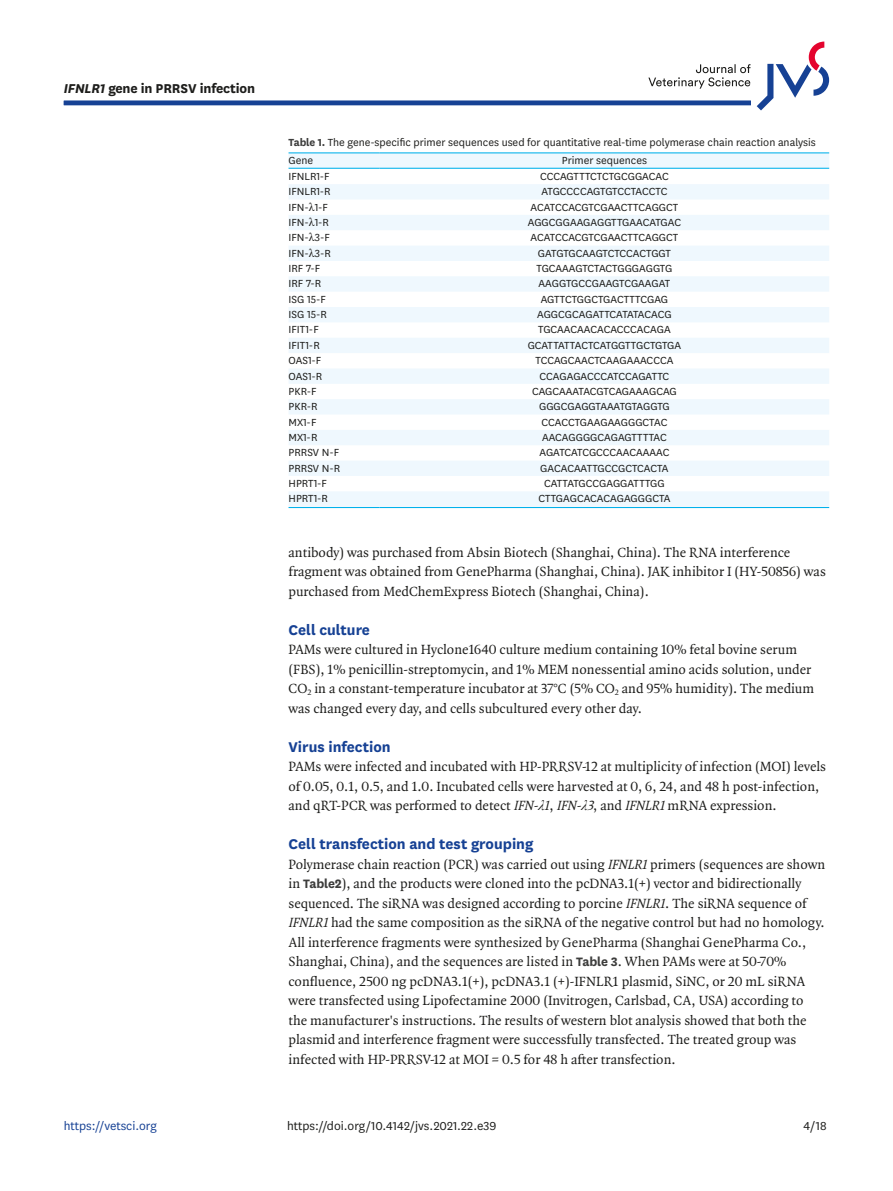
<style>
.page{position:relative;width:893px;height:1191px;background:#fff}
.page>*{position:absolute;margin:0;border:0;box-sizing:border-box;transform-origin:0 0}
.body_title2{font:700 16.5px "National";color:#164194}
.alt-title-type{font:700 15px "National";letter-spacing:-.01em;color:#1d1d1b}
.body_p_first{font:14.25px/19.5px "Quadraat OT";color:#1d1d1b}
.doi_running_footer{font:13.5px "National";color:#1d1d1b}
.t1{font:13.5px "National";color:#164194}
.tbody_entry{font:12px "National";color:#1d1d1b}
.table-wrap_caption{font:12px "National";color:#1d1d1b}
.thead_entry{font:12px "National";color:#1d1d1b}
.s1{font-style:italic}
.s2{font-weight:700;color:#3d3d3c}
.s3{font-family:"Times New Roman"}
.s4{font-family:"Times New Roman";font-style:italic}
.s5{font-family:"National";font-weight:700;color:#3d3d3c}
</style>
<div class="page">
<hr style="left:64px;top:101px;width:687px;height:4px;background:#164194">
<svg style="left:757px;top:42px;width:72px;height:68px"></svg>
<svg style="left:648px;top:64px;width:102px;height:25px"></svg>
<svg style="left:289px;top:153px;width:540px;height:354px;fill:#f1f8fe"></svg>
<hr style="left:289px;top:152px;width:91px;height:1px;background:#00b1eb">
<hr style="left:380px;top:152px;width:449px;height:1px;background:#00b1eb">
<hr style="left:289px;top:168px;width:91px;height:1px;background:#00b1eb">
<hr style="left:380px;top:168px;width:449px;height:1px;background:#00b1eb">
<hr style="left:289px;top:507px;width:91px;height:1px;background:#00b1eb">
<hr style="left:380px;top:507px;width:449px;height:1px;background:#00b1eb">
<p class="alt-title-type" style="left:64px;top:77px;width:193px"><span class="s1">IFNLR1</span> gene in PRRSV infection</p>
<p class="table-wrap_caption" style="left:289px;top:135px;width:529px"><span class="s2">Table 1.</span> The gene-specific primer sequences used for quantitative real-time polymerase chain reaction analysis</p>
<p class="thead_entry" style="left:289px;top:152px;width:26px">Gene</p>
<p class="thead_entry" style="left:562px;top:152px;width:87px">Primer sequences</p>
<p class="tbody_entry" style="left:289px;top:168px;width:43px">IFNLR1-F</p>
<p class="tbody_entry" style="left:540px;top:168px;width:130px">CCCAGTTTCTCTGCGGACAC</p>
<p class="tbody_entry" style="left:289px;top:184px;width:44px">IFNLR1-R</p>
<p class="tbody_entry" style="left:541px;top:184px;width:127px">ATGCCCCAGTGTCCTACCTC</p>
<p class="tbody_entry" style="left:289px;top:199px;width:41px">IFN-<span class="s3">λ</span>1-F</p>
<p class="tbody_entry" style="left:531px;top:199px;width:149px">ACATCCACGTCGAACTTCAGGCT</p>
<p class="tbody_entry" style="left:289px;top:214px;width:42px">IFN-<span class="s3">λ</span>1-R</p>
<p class="tbody_entry" style="left:528px;top:214px;width:155px">AGGCGGAAGAGGTTGAACATGAC</p>
<p class="tbody_entry" style="left:289px;top:230px;width:43px">IFN-<span class="s3">λ</span>3-F</p>
<p class="tbody_entry" style="left:531px;top:230px;width:149px">ACATCCACGTCGAACTTCAGGCT</p>
<p class="tbody_entry" style="left:289px;top:245px;width:44px">IFN-<span class="s3">λ</span>3-R</p>
<p class="tbody_entry" style="left:538px;top:245px;width:134px">GATGTGCAAGTCTCCACTGGT</p>
<p class="tbody_entry" style="left:289px;top:260px;width:33px">IRF 7-F</p>
<p class="tbody_entry" style="left:536px;top:260px;width:137px">TGCAAAGTCTACTGGGAGGTG</p>
<p class="tbody_entry" style="left:289px;top:276px;width:34px">IRF 7-R</p>
<p class="tbody_entry" style="left:539px;top:276px;width:133px">AAGGTGCCGAAGTCGAAGAT</p>
<p class="tbody_entry" style="left:289px;top:291px;width:39px">ISG 15-F</p>
<p class="tbody_entry" style="left:541px;top:291px;width:129px">AGTTCTGGCTGACTTTCGAG</p>
<p class="tbody_entry" style="left:289px;top:307px;width:40px">ISG 15-R</p>
<p class="tbody_entry" style="left:537px;top:307px;width:136px">AGGCGCAGATTCATATACACG</p>
<p class="tbody_entry" style="left:289px;top:322px;width:32px">IFIT1-F</p>
<p class="tbody_entry" style="left:538px;top:322px;width:134px">TGCAACAACACACCCACAGA</p>
<p class="tbody_entry" style="left:289px;top:337px;width:33px">IFIT1-R</p>
<p class="tbody_entry" style="left:528px;top:337px;width:155px">GCATTATTACTCATGGTTGCTGTGA</p>
<p class="tbody_entry" style="left:289px;top:353px;width:34px">OAS1-F</p>
<p class="tbody_entry" style="left:536px;top:353px;width:139px">TCCAGCAACTCAAGAAACCCA</p>
<p class="tbody_entry" style="left:289px;top:368px;width:35px">OAS1-R</p>
<p class="tbody_entry" style="left:540px;top:368px;width:131px">CCAGAGACCCATCCAGATTC</p>
<p class="tbody_entry" style="left:289px;top:383px;width:30px">PKR-F</p>
<p class="tbody_entry" style="left:532px;top:383px;width:146px">CAGCAAATACGTCAGAAAGCAG</p>
<p class="tbody_entry" style="left:289px;top:399px;width:31px">PKR-R</p>
<p class="tbody_entry" style="left:539px;top:399px;width:132px">GGGCGAGGTAAATGTAGGTG</p>
<p class="tbody_entry" style="left:289px;top:414px;width:29px">MX1-F</p>
<p class="tbody_entry" style="left:541px;top:414px;width:127px">CCACCTGAAGAAGGGCTAC</p>
<p class="tbody_entry" style="left:289px;top:429px;width:30px">MX1-R</p>
<p class="tbody_entry" style="left:542px;top:429px;width:126px">AACAGGGGCAGAGTTTTAC</p>
<p class="tbody_entry" style="left:289px;top:445px;width:52px">PRRSV N-F</p>
<p class="tbody_entry" style="left:539px;top:445px;width:131px">AGATCATCGCCCAACAAAAC</p>
<p class="tbody_entry" style="left:289px;top:460px;width:53px">PRRSV N-R</p>
<p class="tbody_entry" style="left:540px;top:460px;width:130px">GACACAATTGCCGCTCACTA</p>
<p class="tbody_entry" style="left:289px;top:475px;width:40px">HPRT1-F</p>
<p class="tbody_entry" style="left:544px;top:475px;width:122px">CATTATGCCGAGGATTTGG</p>
<p class="tbody_entry" style="left:289px;top:491px;width:41px">HPRT1-R</p>
<p class="tbody_entry" style="left:538px;top:491px;width:134px">CTTGAGCACACAGAGGGCTA</p>
<p class="body_p_first" style="left:289px;top:542px;width:539px">antibody) was purchased from Absin Biotech (Shanghai, China). The RNA interference fragment was obtained from GenePharma (Shanghai, China). JAK inhibitor I (HY-50856) was purchased from MedChemExpress Biotech (Shanghai, China).</p>
<p class="body_title2" style="left:289px;top:618px;width:83px">Cell culture</p>
<p class="body_p_first" style="left:289px;top:640px;width:527px">PAMs were cultured in Hyclone1640 culture medium containing 10% fetal bovine serum (FBS), 1% penicillin-streptomycin, and 1% MEM nonessential amino acids solution, under CO<sub>2</sub> in a constant-temperature incubator at 37°C (5% CO<sub>2</sub> and 95% humidity). The medium was changed every day, and cells subcultured every other day.</p>
<p class="body_title2" style="left:289px;top:735px;width:104px">Virus infection</p>
<p class="body_p_first" style="left:289px;top:757px;width:539px">PAMs were infected and incubated with HP-PRRSV-12 at multiplicity of infection (MOI) levels of 0.05, 0.1, 0.5, and 1.0. Incubated cells were harvested at 0, 6, 24, and 48 h post-infection, and qRT-PCR was performed to detect <span class="s1">IFN-</span><span class="s4">λ</span><span class="s1">1</span>, <span class="s1">IFN-</span><span class="s4">λ</span><span class="s1">3</span>, and <span class="s1">IFNLR1</span>mRNA expression.</p>
<p class="body_title2" style="left:289px;top:832px;width:246px">Cell transfection and test grouping</p>
<p class="body_p_first" style="left:289px;top:854px;width:538px">Polymerase chain reaction (PCR) was carried out using <span class="s1">IFNLR1</span>primers (sequences are shown in <span class="s5">Table2</span>), and the products were cloned into the pcDNA3.1(+) vector and bidirectionally sequenced. The siRNA was designed according to porcine <span class="s1">IFNLR1</span>. The siRNA sequence of <span class="s1">IFNLR1</span>had the same composition as the siRNA of the negative control but had no homology.<br>All interference fragments were synthesized by GenePharma (Shanghai GenePharma Co., Shanghai, China), and the sequences are listed in <span class="s5">Table 3</span>. When PAMs were at 50-70% confluence, 2500 ng pcDNA3.1(+), pcDNA3.1 (+)-IFNLR1 plasmid, SiNC, or 20 mL siRNA were transfected using Lipofectamine 2000 (Invitrogen, Carlsbad, CA, USA) according to the manufacturer's instructions. The results of western blot analysis showed that both the plasmid and interference fragment were successfully transfected. The treated group was infected with HP-PRRSV-12 at MOI = 0.5 for 48 h after transfection.</p>
<p class="t1" style="left:64px;top:1116px;width:95px">https://vetsci.org</p>
<p class="doi_running_footer" style="left:287px;top:1116px;width:211px">https://doi.org/10.4142/jvs.2021.22.e39</p>
<p class="doi_running_footer" style="left:803px;top:1116px;width:25px">4/18</p>
</div>
